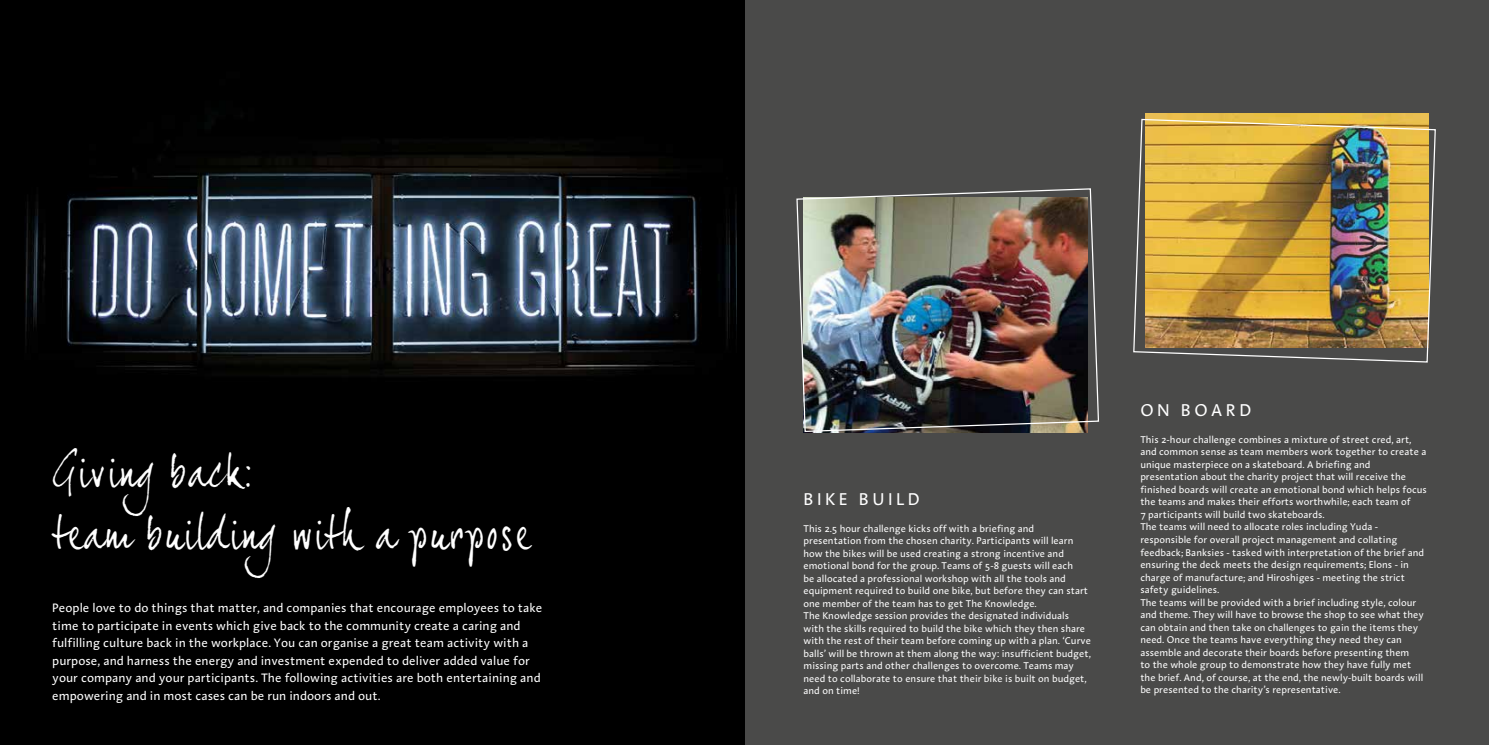
<style>
.page{position:relative;width:1489px;height:745px;background:#fff}
.page>*{position:absolute;margin:0;border:0;box-sizing:border-box;transform-origin:0 0}
.t1{font:45px/62.5px "Joe Hand 2 15";color:#fff}
.t2{font:17.5px "Linotype Aroma";letter-spacing:.2em;color:#fff}
.t3{font:12.5px/17.5px "Linotype Aroma";color:#fff}
.t4{font:10px/12.5px "Linotype Aroma";color:#fff}
</style>
<div class="page">
<div style="left:744px;top:0;width:744px;height:744px;background:#4a4a49"></div>
<div style="left:0;top:0;width:744px;height:744px;background:#000"></div>
<img style="left:25px;top:141px;width:711px;height:235px">
<img style="left:1145px;top:113px;width:283px;height:5px">
<img style="left:796px;top:188px;width:303px;height:244px">
<img style="left:1133px;top:118px;width:303px;height:245px">
<h1 class="t1" style="left:52px;top:438px;width:481px">Giving back:<br>team building with a purpose</h1>
<p class="t3" style="left:52px;top:598px;width:491px">People love to do things that matter, and companies that encourage employees to take time to participate in events which give back to the community create a caring and fulfilling culture back in the workplace. You can organise a great team activity with a purpose, and harness the energy and investment expended to deliver added value for your company and your participants. The following activities are both entertaining and empowering and in most cases can be run indoors and out.</p>
<h2 class="t2" style="left:803px;top:487px;width:118px">BIKE BUILD</h2>
<p class="t4" style="left:803px;top:521px;width:289px">This 2.5 hour challenge kicks off with a briefing and presentation from the chosen charity. Participants will learn how the bikes will be used creating a strong incentive and emotional bond for the group. Teams of 5-8 guests will each<br>be allocated a professional workshop with all the tools and equipment required to build one bike, but before they can start one member of the team has to get The Knowledge.<br>The Knowledge session provides the designated individuals with the skills required to build the bike which they then share with the rest of their team before coming up with a plan. ‘Curve balls’ will be thrown at them along the way: insufficient budget, missing parts and other challenges to overcome. Teams may need to collaborate to ensure that their bike is built on budget, and on time!</p>
<h2 class="t2" style="left:1140px;top:398px;width:112px">ON BOARD</h2>
<p class="t4" style="left:1140px;top:432px;width:288px">This 2-hour challenge combines a mixture of street cred, art, and common sense as team members work together to create a unique masterpiece on a skateboard. A briefing and presentation about the charity project that will receive the finished boards will create an emotional bond which helps focus the teams and makes their efforts worthwhile; each team of<br>7 participants will build two skateboards.<br>The teams will need to allocate roles including Yuda - responsible for overall project management and collating feedback; Banksies - tasked with interpretation of the brief and ensuring the deck meets the design requirements; Elons - in charge of manufacture; and Hiroshiges - meeting the strict safety guidelines.<br>The teams will be provided with a brief including style, colour and theme. They will have to browse the shop to see what they can obtain and then take on challenges to gain the items they need. Once the teams have everything they need they can assemble and decorate their boards before presenting them<br>to the whole group to demonstrate how they have fully met the brief. And, of course, at the end, the newly-built boards will be presented to the charity’s representative.</p>
</div>
